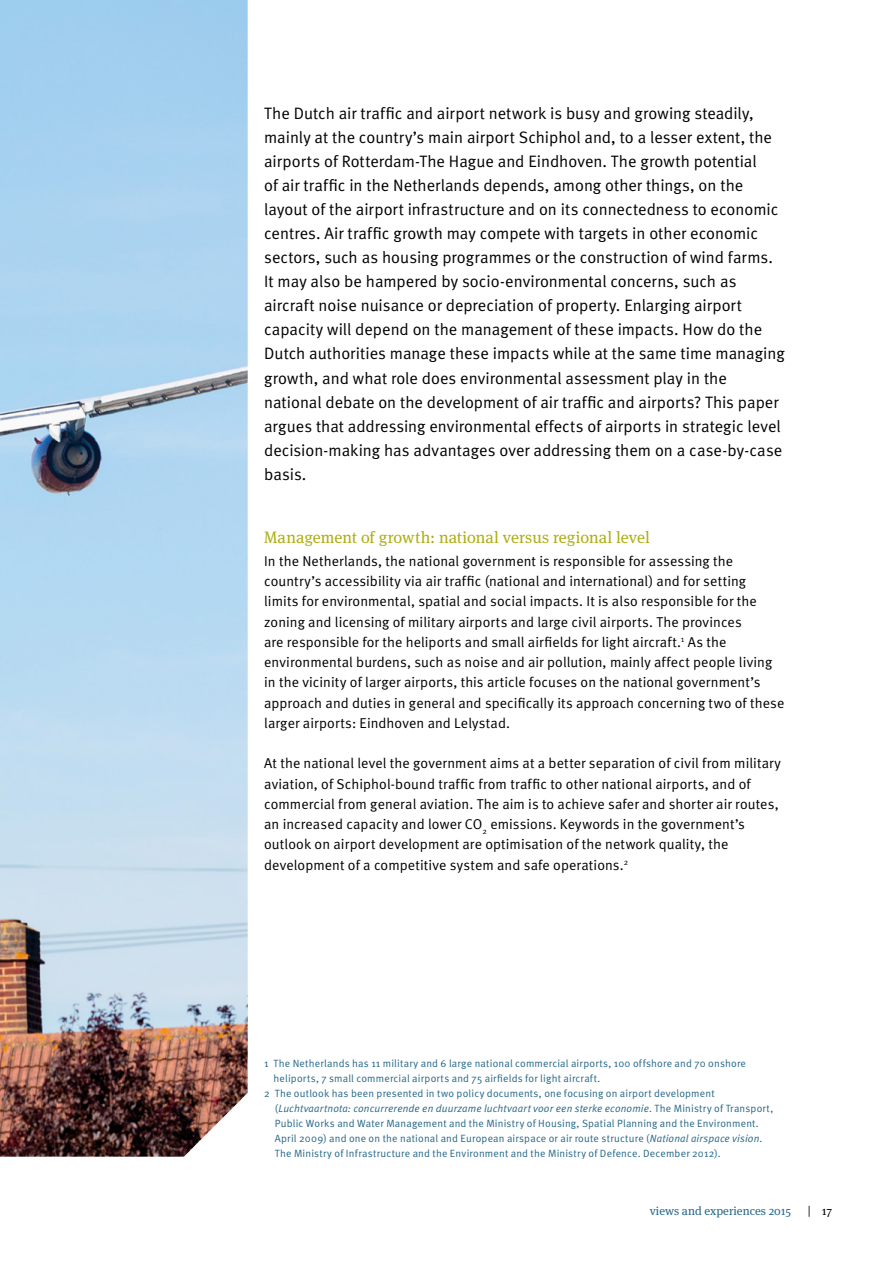
<style>
.page{position:relative;width:893px;height:1263px;background:#fff}
.page>*{position:absolute;margin:0;border:0;box-sizing:border-box;transform-origin:0 0}
.t1{font:16.5px/24px "Meta Normal";color:#000}
.t2{font:16.5px "Meta Serif";color:#afae15}
.t3{font:14.25px/20.2px "Meta Normal";letter-spacing:.005em;color:#000}
.t4{font:12px "Meta Serif";color:#266787}
.t5{font:12px "Meta Serif";color:#000}
.t6{font:10.5px "Meta Normal";letter-spacing:.02em;color:#266787}
.t7{font:italic 10.5px "Meta Normal";letter-spacing:.015em;color:#266787}
.s1{font-style:normal}
.s2{font-style:italic}
</style>
<div class="page">
<img style="left:0;top:0;width:248px;height:1157px">
<p class="t1" style="left:264px;top:101px;width:522px">The Dutch air traffic and airport network is busy and growing steadily, mainly at the country’s main airport Schiphol and, to a lesser extent, the airports of Rotterdam-The Hague and Eindhoven. The growth potential<br>of air traffic in the Netherlands depends, among other things, on the layout of the airport infrastructure and on its connectedness to economic centres. Air traffic growth may compete with targets in other economic sectors, such as housing programmes or the construction of wind farms.<br>It may also be hampered by socio-environmental concerns, such as aircraft noise nuisance or depreciation of property. Enlarging airport capacity will depend on the management of these impacts. How do the Dutch authorities manage these impacts while at the same time managing growth, and what role does environmental assessment play in the national debate on the development of air traffic and airports? This paper argues that addressing environmental effects of airports in strategic level decision-making has advantages over addressing them on a case-by-case basis.</p>
<p class="t2" style="left:264px;top:523px;width:387px">Management of growth: national versus regional level</p>
<p class="t3" style="left:264px;top:551px;width:522px">In the Netherlands, the national government is responsible for assessing the country’s accessibility via air traffic (national and international) and for setting<br>limits for environmental, spatial and social impacts. It is also responsible for the zoning and licensing of military airports and large civil airports. The provinces<br>are responsible for the heliports and small airfields for light aircraft.<sup>1</sup> As the environmental burdens, such as noise and air pollution, mainly affect people living in the vicinity of larger airports, this article focuses on the national government’s approach and duties in general and specifically its approach concerning two of these larger airports: Eindhoven and Lelystad.</p>
<p class="t3" style="left:264px;top:753px;width:518px">At the national level the government aims at a better separation of civil from military aviation, of Schiphol-bound traffic from traffic to other national airports, and of commercial from general aviation. The aim is to achieve safer and shorter air routes, an increased capacity and lower CO<sub>2</sub> emissions. Keywords in the government’s outlook on airport development are optimisation of the network quality, the development of a competitive system and safe operations.<sup>2</sup></p>
<p class="t6" style="left:264px;top:1057px;width:483px">1 The Netherlands has 11 military and 6 large national commercial airports, 100 offshore and 70 onshore</p>
<p class="t6" style="left:274px;top:1072px;width:328px">heliports, 7 small commercial airports and 75 airfields for light aircraft.</p>
<p class="t6" style="left:264px;top:1087px;width:452px">2 The outlook has been presented in two policy documents, one focusing on airport development</p>
<p class="t7" style="left:275px;top:1102px;width:500px"><span class="s1">(</span>Luchtvaartnota: concurrerende en duurzame luchtvaart voor een sterke economie<span class="s1">. The Ministry of Transport,</span></p>
<p class="t6" style="left:275px;top:1117px;width:485px">Public Works and Water Management and the Ministry of Housing, Spatial Planning and the Environment.</p>
<p class="t6" style="left:275px;top:1132px;width:489px">April 2009) and one on the national and European airspace or air route structure (<span class="s2">National airspace vision</span>.</p>
<p class="t6" style="left:275px;top:1147px;width:447px">The Ministry of Infrastructure and the Environment and the Ministry of Defence. December 2012).</p>
<p class="t4" style="left:650px;top:1200px;width:143px">views and experiences 2015</p>
<p class="t5" style="left:808px;top:1200px;width:26px">| 17</p>
</div>
